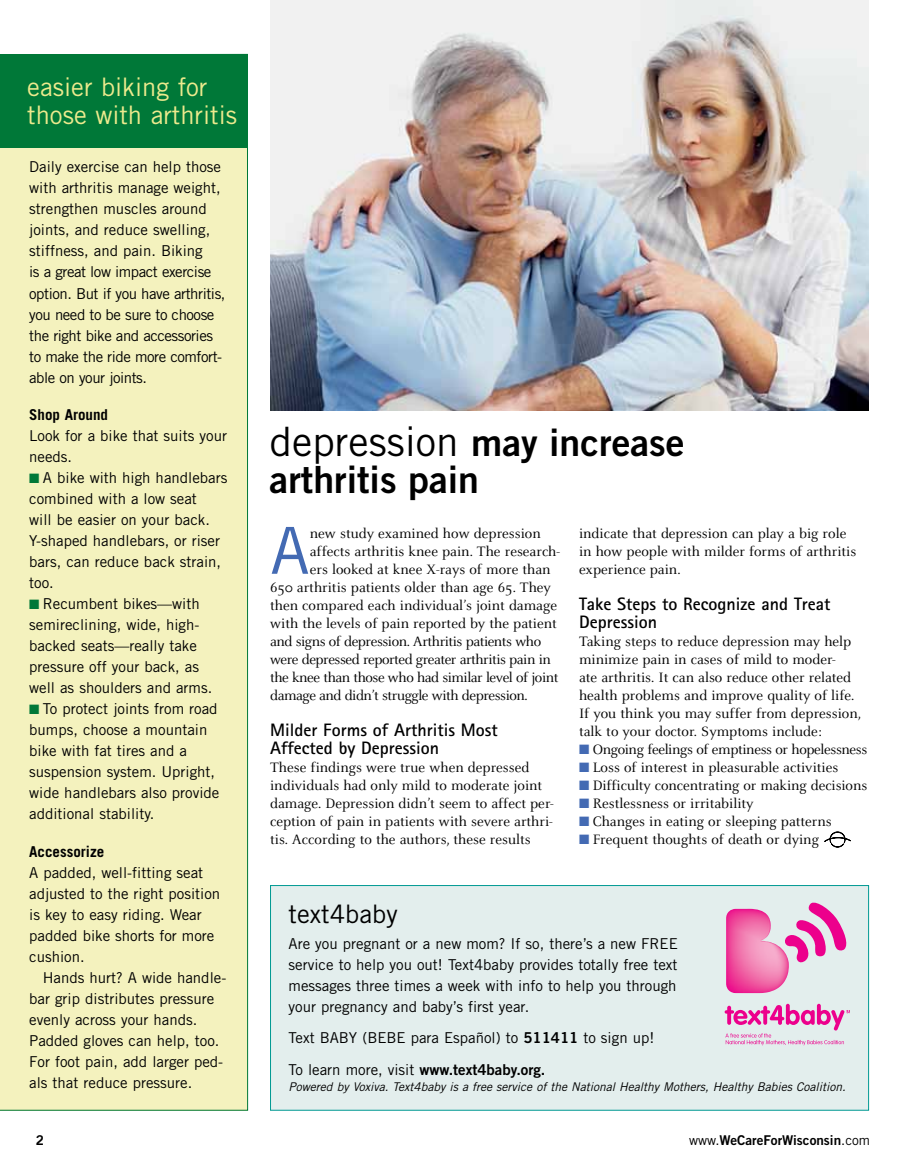
<style>
.page{position:relative;width:905px;height:1175px;background:#fff}
.page>*{position:absolute;margin:0;border:0;box-sizing:border-box;transform-origin:0 0}
.t1{font:64.8px "Trade Gothic LT Std";color:#436ab3}
.t2{font:37.5px/37.5px "Trade Gothic LT Std Bd 2";color:#000}
.t3{font:25.5px/28.5px "Trade Gothic LT Std";color:#edea8d}
.t4{font:25.5px "Trade Gothic LT Std";color:#000}
.t5{font:700 18px/18px "Rotis Sans Serif OTF";color:#000}
.t6{font:15px/18px "Celeste OT";color:#000}
.t7{font:15px/21px "Trade Gothic LT Std";color:#000}
.t8{font:15px/21px "Trade Gothic LT Std";letter-spacing:-.03em;color:#000}
.t9{font:15px "Celeste OT";letter-spacing:-.03em;color:#000}
.t10{font:15px "Celeste OT";letter-spacing:-.025em;color:#000}
.t11{font:15px "Trade Gothic LT Std Bd 2";color:#000}
.t12{font:700 15px "Trade Gothic LT Std";color:#000}
.t13{font:13.5px "Trade Gothic LT Std Bd 2";color:#000}
.t14{font:italic 12px "Trade Gothic LT Std";color:#000}
.s1{color:#007838}
.s2{font-family:"Trade Gothic LT Std";font-size:40.5px}
.s3{color:#436ab3}
.s4{font-family:"Trade Gothic LT Std Bd 2"}
.s5{font-family:"Trade Gothic LT Std"}
</style>
<div class="page">
<svg style="left:824px;top:831px;width:26px;height:16px"></svg>
<img style="left:270px;top:0;width:598px;height:410px">
<svg style="left:0;top:54px;width:248px;height:1056px"></svg>
<div style="left:270px;top:885px;width:598px;height:225px;background:#e3eeed;border:1px solid #009993"></div>
<svg style="left:788px;top:902px;width:59px;height:71px"></svg>
<img style="left:726px;top:908px;width:62px;height:85px">
<svg style="left:724px;top:1003px;width:125px;height:42px"></svg>
<h3 class="t3" style="left:27px;top:72px;width:211px">easier biking for those with arthritis</h3>
<p class="t8" style="left:29px;top:156px;width:198px">Daily exercise can help those with arthritis manage weight, strengthen muscles around joints, and reduce swelling, stiffness, and pain. Biking<br>is a great low impact exercise option. But if you have arthritis, you need to be sure to choose the right bike and accessories to make the ride more comfort&shy;able on your joints.</p>
<p class="t12" style="left:29px;top:405px;width:80px">Shop Around</p>
<p class="t7" style="left:29px;top:425px;width:199px">Look for a bike that suits your needs.</p>
<p class="t7" style="left:29px;top:467px;width:200px"><span class="s1">■</span> A bike with high handlebars combined with a low seat<br>will be easier on your back.<br>Y-shaped handlebars, or riser bars, can reduce back strain, too.</p>
<p class="t7" style="left:29px;top:593px;width:185px"><span class="s1">■</span> Recumbent bikes—with semireclining, wide, high&shy;backed seats—really take pressure off your back, as well as shoulders and arms.</p>
<p class="t7" style="left:29px;top:698px;width:192px"><span class="s1">■</span> To protect joints from road bumps, choose a mountain bike with fat tires and a suspension system. Upright, wide handlebars also provide additional stability.</p>
<p class="t12" style="left:29px;top:842px;width:76px">Accessorize</p>
<p class="t7" style="left:29px;top:861px;width:192px">A padded, well-fitting seat adjusted to the right position is key to easy riding. Wear padded bike shorts for more cushion.</p>
<p class="t7" style="left:29px;top:966px;width:198px;text-indent:14px">Hands hurt? A wide handle&shy;bar grip distributes pressure evenly across your hands.<br>Padded gloves can help, too.<br>For foot pain, add larger ped&shy;als that reduce pressure.</p>
<h2 class="t2" style="left:269px;top:423px;width:416px"><span class="s2">depression</span> may increase arthritis pain</h2>
<h1 class="t1" style="left:270px;top:511px;width:41px">A</h1>
<p class="t6" style="left:310px;top:524px;width:232px">new study examined how depression</p>
<p class="t6" style="left:310px;top:542px;width:252px">affects arthritis knee pain. The research-</p>
<p class="t6" style="left:310px;top:560px;width:242px">ers looked at knee X-rays of more than</p>
<p class="t6" style="left:270px;top:578px;width:282px">650 arthritis patients older than age 65. They</p>
<p class="t6" style="left:270px;top:596px;width:288px">then compared each individual’s joint damage</p>
<p class="t6" style="left:270px;top:614px;width:288px">with the levels of pain reported by the patient</p>
<p class="t9" style="left:270px;top:633px;width:272px">and signs of depression. Arthritis patients who</p>
<p class="t9" style="left:270px;top:651px;width:282px">were depressed reported greater arthritis pain in</p>
<p class="t9" style="left:270px;top:669px;width:290px">the knee than those who had similar level of joint</p>
<p class="t9" style="left:270px;top:687px;width:259px">damage and didn’t struggle with depression.</p>
<p class="t5" style="left:270px;top:720px;width:229px">Milder Forms of Arthritis Most<br>Affected by Depression</p>
<p class="t6" style="left:270px;top:758px;width:285px">These findings were true when depressed individuals had only mild to moderate joint damage. Depression didn’t seem to affect per&shy;ception of pain in patients with severe arthri&shy;tis. According to the authors, these results</p>
<p class="t6" style="left:579px;top:524px;width:279px">indicate that depression can play a big role in how people with milder forms of arthritis experience pain.</p>
<p class="t5" style="left:579px;top:594px;width:253px">Take Steps to Recognize and Treat<br>Depression</p>
<p class="t6" style="left:579px;top:632px;width:284px">Taking steps to reduce depression may help minimize pain in cases of mild to moder-<br>ate arthritis. It can also reduce other related health problems and improve quality of life.<br>If you think you may suffer from depression, talk to your doctor. Symptoms include:</p>
<p class="t10" style="left:579px;top:741px;width:290px"><span class="s3">■</span> Ongoing feelings of emptiness or hopelessness</p>
<p class="t6" style="left:579px;top:758px;width:261px"><span class="s3">■</span> Loss of interest in pleasurable activities</p>
<p class="t6" style="left:579px;top:776px;width:290px"><span class="s3">■</span> Difficulty concentrating or making decisions</p>
<p class="t6" style="left:579px;top:794px;width:176px"><span class="s3">■</span> Restlessness or irritability</p>
<p class="t6" style="left:579px;top:812px;width:254px"><span class="s3">■</span> Changes in eating or sleeping patterns</p>
<p class="t6" style="left:579px;top:830px;width:241px"><span class="s3">■</span> Frequent thoughts of death or dying</p>
<h3 class="t4" style="left:288px;top:898px;width:111px">text4baby</h3>
<p class="t7" style="left:288px;top:932px;width:391px;text-align:justify">Are you pregnant or a new mom? If so, there’s a new FREE service to help you out! Text4baby provides totally free text messages three times a week with info to help you through your pregnancy and baby’s first year.</p>
<p class="t7" style="left:288px;top:1027px;width:367px">Text BABY (BEBE para Español) to <span class="s4">511411</span> to sign up!</p>
<p class="t11" style="left:288px;top:1060px;width:258px"><span class="s5">To learn more, visit</span> www.text4baby.org.</p>
<p class="t14" style="left:288px;top:1079px;width:559px">Powered by Voxiva. Text4baby is a free service of the National Healthy Mothers, Healthy Babies Coalition.</p>
<p class="t13" style="left:36px;top:1132px;width:10px">2</p>
<p class="t13" style="left:689px;top:1132px;width:182px"><span class="s5">www.</span>WeCareForWisconsin<span class="s5">.com</span></p>
</div>
